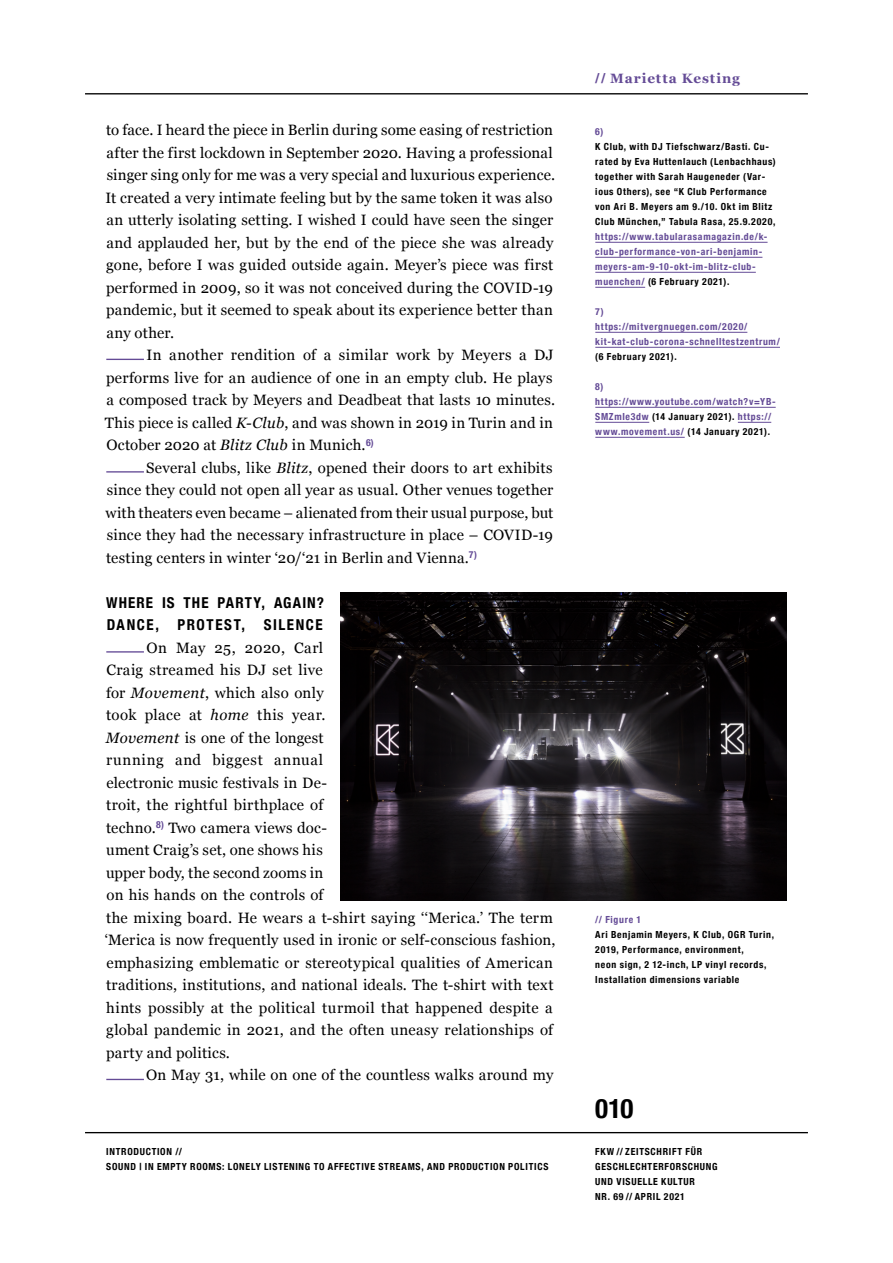
<style>
.page{position:relative;width:893px;height:1263px;background:#fff}
.page>*{position:absolute;margin:0;border:0;box-sizing:border-box;transform-origin:0 0}
.t1{font:700 condensed 27px "Helvetica Neue";color:#000}
.t2{font:15px/22.5px "Georgia";letter-spacing:.015em;color:#000}
.t3{font:700 condensed 15px/22.5px "Helvetica Neue";letter-spacing:.095em;color:#000}
.t4{font:700 13.5px "Georgia";letter-spacing:.075em;color:#644b96}
.t5{font:700 condensed 9.75px/15px "Helvetica Neue";letter-spacing:.07em;color:#000}
.t6{font:700 condensed 9.75px/15px "Helvetica Neue";letter-spacing:.07em;color:#644b96}
.s1{font-style:italic}
.s2{font-family:"Helvetica Neue";font-stretch:condensed}
.s3{color:#000}
</style>
<div class="page">
<hr style="left:85px;top:93px;width:723px;height:1px;background:#000">
<hr style="left:85px;top:1132px;width:723px;height:1px;background:#000">
<img style="left:340px;top:593px;width:447px;height:307px">
<hr style="left:106px;top:359px;width:38px;height:1px;background:#644b96">
<hr style="left:106px;top:471px;width:38px;height:2px;background:#644b96">
<hr style="left:106px;top:651px;width:38px;height:2px;background:#644b96">
<hr style="left:106px;top:1079px;width:38px;height:1px;background:#644b96">
<hr style="left:595px;top:242px;width:173px;height:1px;background:#644b96">
<hr style="left:595px;top:257px;width:167px;height:1px;background:#644b96">
<hr style="left:595px;top:272px;width:161px;height:1px;background:#644b96">
<hr style="left:595px;top:287px;width:50px;height:1px;background:#644b96">
<hr style="left:595px;top:332px;width:152px;height:1px;background:#644b96">
<hr style="left:595px;top:347px;width:185px;height:1px;background:#644b96">
<hr style="left:595px;top:407px;width:181px;height:1px;background:#644b96">
<hr style="left:595px;top:422px;width:54px;height:1px;background:#644b96">
<hr style="left:738px;top:422px;width:33px;height:1px;background:#644b96">
<hr style="left:595px;top:437px;width:90px;height:1px;background:#644b96">
<p class="t2" style="left:106px;top:118px;width:451px">to face. I heard the piece in Berlin during some easing of restriction after the first lockdown in September 2020. Having a professional singer sing only for me was a very special and luxurious experience.<br>It created a very intimate feeling but by the same token it was also an utterly isolating setting. I wished I could have seen the singer and applauded her, but by the end of the piece she was already gone, before I was guided outside again. Meyer’s piece was first performed in 2009, so it was not conceived during the COVID-19 pandemic, but it seemed to speak about its experience better than any other.</p>
<p class="t2" style="left:105px;top:343px;width:452px;text-indent:42px">In another rendition of a similar work by Meyers a DJ performs live for an audience of one in an empty club. He plays a composed track by Meyers and Deadbeat that lasts 10 minutes.<br>This piece is called <span class="s1">K-Club</span>, and was shown in 2019 in Turin and in October 2020 at <span class="s1">Blitz Club</span> in Munich.<sup>6)</sup></p>
<p class="t2" style="left:105px;top:455px;width:449px;text-align:justify;text-indent:41px">Several clubs, like <span class="s1">Blitz</span>, opened their doors to art exhibits since they could not open all year as usual. Other venues together with theaters even became – alienated from their usual purpose, but since they had the necessary infrastructure in place – COVID-19 testing centers in winter ‘20/‘21 in Berlin and Vienna.<sup>7)</sup></p>
<p class="t3" style="left:106px;top:590px;width:219px">WHERE IS THE PARTY, AGAIN?<br>DANCE, PROTEST, SILENCE</p>
<p class="t2" style="left:105px;top:635px;width:452px;text-indent:42px">On May 25, 2020, Carl<br>Craig streamed his DJ set live<br>for <span class="s1">Movement</span>, which also only<br>took place at <span class="s1">home</span> this year.<br><span class="s1">Movement</span> is one of the longest<br>running and biggest annual<br>electronic music festivals in De-<br>troit, the rightful birthplace of<br>techno.<sup>8)</sup> Two camera views doc-<br>ument Craig’s set, one shows his<br>upper body, the second zooms in<br>on his hands on the controls of<br>the mixing board. He wears a t-shirt saying ‘‘Merica.’ The term ‘Merica is now frequently used in ironic or self-conscious fashion, emphasizing emblematic or stereotypical qualities of American traditions, institutions, and national ideals. The t-shirt with text hints possibly at the political turmoil that happened despite a global pandemic in 2021, and the often uneasy relationships of party and politics.</p>
<p class="t2" style="left:146px;top:1063px;width:409px">On May 31, while on one of the countless walks around my</p>
<p class="t5" style="left:106px;top:1143px;width:444px">INTRODUCTION //<br>SOUND | IN EMPTY ROOMS: LONELY LISTENING TO AFFECTIVE STREAMS, AND PRODUCTION POLITICS</p>
<p class="t4" style="left:595px;top:68px;width:146px"><span class="s2">//</span> Marietta Kesting</p>
<p class="t6" style="left:595px;top:123px;width:10px">6)</p>
<p class="t5" style="left:595px;top:138px;width:182px">K Club, with DJ Tiefschwarz/Basti. Cu&shy;rated by Eva Huttenlauch (Lenbachhaus) together with Sarah Haugeneder (Var&shy;ious Others), see “K Club Performance von Ari B. Meyers am 9./10. Okt im Blitz Club München,” Tabula Rasa, 25.9.2020,</p>
<p class="t6" style="left:595px;top:228px;width:174px">https://www.tabularasamagazin.de/k&shy;club-performance-von-ari-benjamin&shy;meyers-am-9-10-okt-im-blitz-club&shy;muenchen/ <span class="s3">(6 February 2021).</span></p>
<p class="t6" style="left:595px;top:303px;width:186px">7)<br>https://mitvergnuegen.com/2020/ kit-kat-club-corona-schnelltestzentrum/</p>
<p class="t5" style="left:595px;top:348px;width:83px">(6 February 2021).</p>
<p class="t6" style="left:595px;top:378px;width:182px">8) https://www.youtube.com/watch?v=YB-<br>SMZmIe3dw <span class="s3">(14 January 2021).</span> https:// www.movement.us/ <span class="s3">(14 January 2021).</span></p>
<p class="t6" style="left:595px;top:911px;width:47px">// Figure 1</p>
<p class="t5" style="left:595px;top:926px;width:180px">Ari Benjamin Meyers, K Club, OGR Turin, 2019, Performance, environment,<br>neon sign, 2 12-inch, LP vinyl records, Installation dimensions variable</p>
<h1 class="t1" style="left:595px;top:1085px;width:40px">010</h1>
<p class="t5" style="left:595px;top:1143px;width:124px">FKW // ZEITSCHRIFT FÜR<br>GESCHLECHTERFORSCHUNG<br>UND VISUELLE KULTUR<br>NR. 69 // APRIL 2021</p>
</div>
